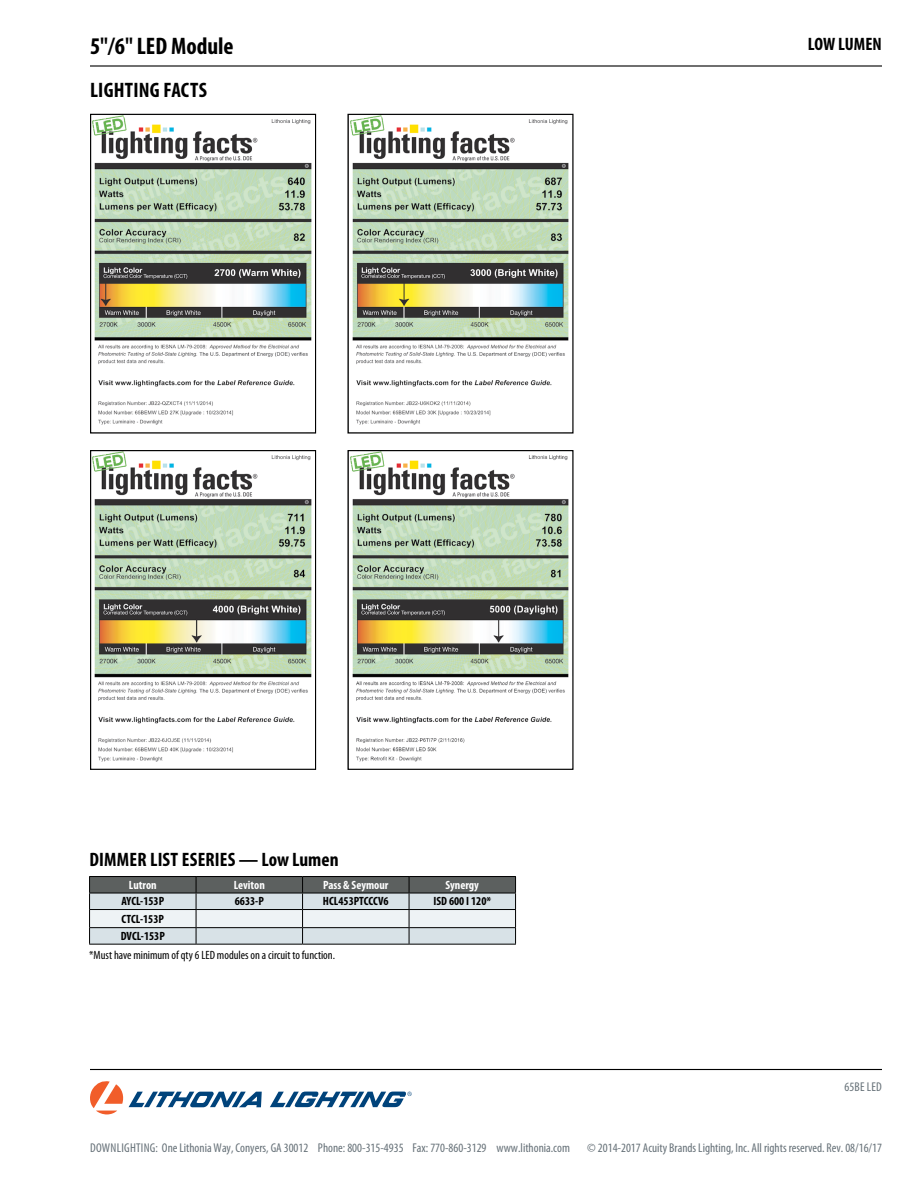
<style>
.page{position:relative;width:918px;height:1188px;background:#fff}
.page>*{position:absolute;margin:0;border:0;box-sizing:border-box;transform-origin:0 0}
.t1{font:700 condensed 24px "Myriad Pro";color:#000}
.t2{font:700 condensed 21px "Myriad Pro";letter-spacing:.01em;color:#000}
.t3{font:700 condensed 19.5px "Myriad Pro";letter-spacing:.01em;color:#000}
.t4{font:700 condensed 18px "Myriad Pro";letter-spacing:-.005em;color:#000}
.t5{font:condensed 12.75px "Myriad Pro";color:#667178}
.t6{font:700 condensed 12px/17.2px "Myriad Pro";color:#000}
.t7{font:condensed 12px "Myriad Pro";color:#000}
.t8{font:700 condensed 12px "Myriad Pro";color:#fff}
</style>
<div class="page">
<hr style="left:90px;top:1069px;width:792px;height:1px;background:#000">
<hr style="left:90px;top:65px;width:792px;height:2px;background:#000">
<svg style="left:90px;top:1081px;width:172px;height:33px"></svg>
<svg style="left:270px;top:1092px;width:142px;height:15px"></svg>
<img style="left:92px;top:116px;width:220px;height:309px">
<div style="left:90px;top:114px;width:226px;height:320px;border:1px solid #000"></div>
<img style="left:350px;top:116px;width:219px;height:309px">
<div style="left:347px;top:114px;width:227px;height:320px;border:1px solid #000"></div>
<img style="left:92px;top:452px;width:220px;height:310px">
<div style="left:90px;top:450px;width:226px;height:320px;border:1px solid #000"></div>
<img style="left:350px;top:452px;width:219px;height:310px">
<div style="left:347px;top:450px;width:227px;height:320px;border:1px solid #000"></div>
<hr style="left:89px;top:876px;width:107px;height:1px;background:#000">
<hr style="left:196px;top:876px;width:107px;height:1px;background:#000">
<hr style="left:303px;top:876px;width:106px;height:1px;background:#000">
<hr style="left:409px;top:876px;width:107px;height:1px;background:#000">
<svg style="left:89px;top:877px;width:427px;height:67px;background:#b3b9bc"></svg>
<hr style="left:89px;top:944px;width:107px;height:1px;background:#000">
<hr style="left:196px;top:944px;width:107px;height:1px;background:#000">
<hr style="left:303px;top:944px;width:106px;height:1px;background:#000">
<hr style="left:409px;top:944px;width:107px;height:1px;background:#000">
<h1 class="t1" style="left:90px;top:33px;width:145px">5"/6" LED Module</h1>
<h2 class="t2" style="left:90px;top:78px;width:118px">LIGHTING FACTS</h2>
<h3 class="t3" style="left:89px;top:849px;width:251px">DIMMER LIST ESERIES — Low Lumen</h3>
<p class="t8" style="left:129px;top:878px;width:29px">Lutron</p>
<p class="t8" style="left:234px;top:878px;width:33px">Leviton</p>
<p class="t8" style="left:323px;top:878px;width:67px">Pass &amp; Seymour</p>
<p class="t8" style="left:446px;top:878px;width:35px">Synergy</p>
<p class="t6" style="left:121px;top:893px;width:44px">AYCL-153P</p>
<p class="t6" style="left:235px;top:893px;width:31px">6633-P</p>
<p class="t6" style="left:323px;top:893px;width:67px">HCL453PTCCCV6</p>
<p class="t6" style="left:434px;top:893px;width:59px">ISD 600 I 120*</p>
<p class="t6" style="left:121px;top:910px;width:46px">CTCL-153P<br>DVCL-153P</p>
<p class="t7" style="left:89px;top:948px;width:247px">*Must have minimum of qty 6 LED modules on a circuit to function.</p>
<h3 class="t4" style="left:808px;top:34px;width:75px">LOW LUMEN</h3>
<p class="t5" style="left:845px;top:1080px;width:39px">65BE LED</p>
<p class="t5" style="left:90px;top:1141px;width:481px">DOWNLIGHTING: One Lithonia Way, Conyers, GA 30012 Phone: 800-315-4935 Fax: 770-860-3129 www.lithonia.com</p>
<p class="t5" style="left:587px;top:1141px;width:296px">© 2014-2017 Acuity Brands Lighting, Inc. All rights reserved. Rev. 08/16/17</p>
</div>
